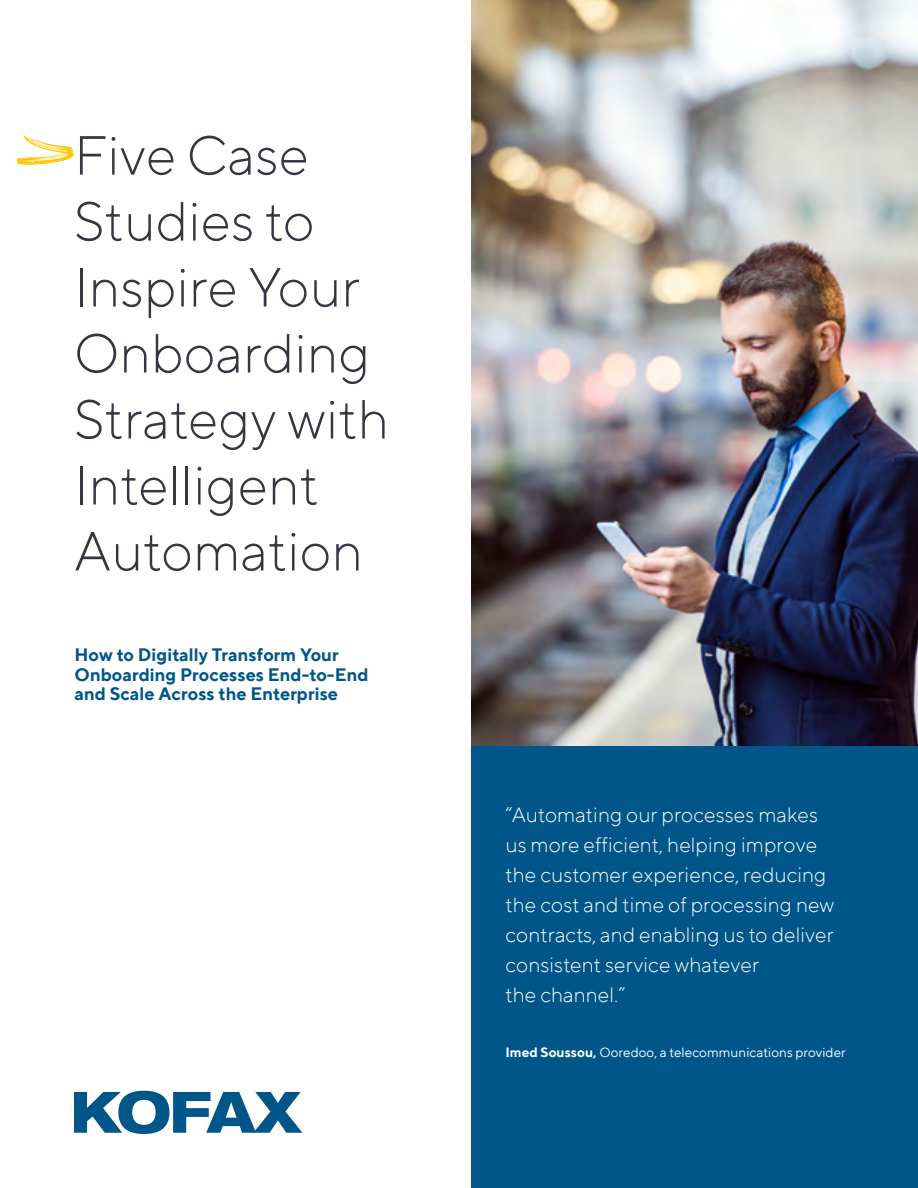
<style>
.page{position:relative;width:918px;height:1188px;background:#fff}
.page>*{position:absolute;margin:0;border:0;box-sizing:border-box;transform-origin:0 0}
.t1{font:300 54.9px/66px "TT Norms";color:#343741}
.t2{font:300 21px/30px "TT Norms";color:#fff}
.t3{font:700 18px/19.5px "TT Norms";color:#005689}
.t4{font:13.5px "TT Norms";color:#fff}
.s1{font-weight:700}
</style>
<div class="page">
<img style="left:472px;top:0;width:446px;height:746px">
<svg style="left:74px;top:1091px;width:228px;height:43px"></svg>
<div style="left:472px;top:746px;width:446px;height:442px;background:#005689"></div>
<svg style="left:17px;top:135px;width:57px;height:30px"></svg>
<h1 class="t1" style="left:74px;top:121px;width:317px">Five Case<br>Studies to<br>Inspire Your<br>Onboarding<br>Strategy with<br>Intelligent<br>Automation</h1>
<p class="t3" style="left:75px;top:645px;width:296px">How to Digitally Transform Your<br>Onboarding Processes End-to-End and Scale Across the Enterprise</p>
<p class="t2" style="left:506px;top:799px;width:331px">“Automating our processes makes us more efficient, helping improve the customer experience, reducing the cost and time of processing new contracts, and enabling us to deliver consistent service whatever<br>the channel.”</p>
<p class="t4" style="left:506px;top:1044px;width:342px"><span class="s1">Imed Soussou,</span> Ooredoo, a telecommunications provider</p>
</div>
